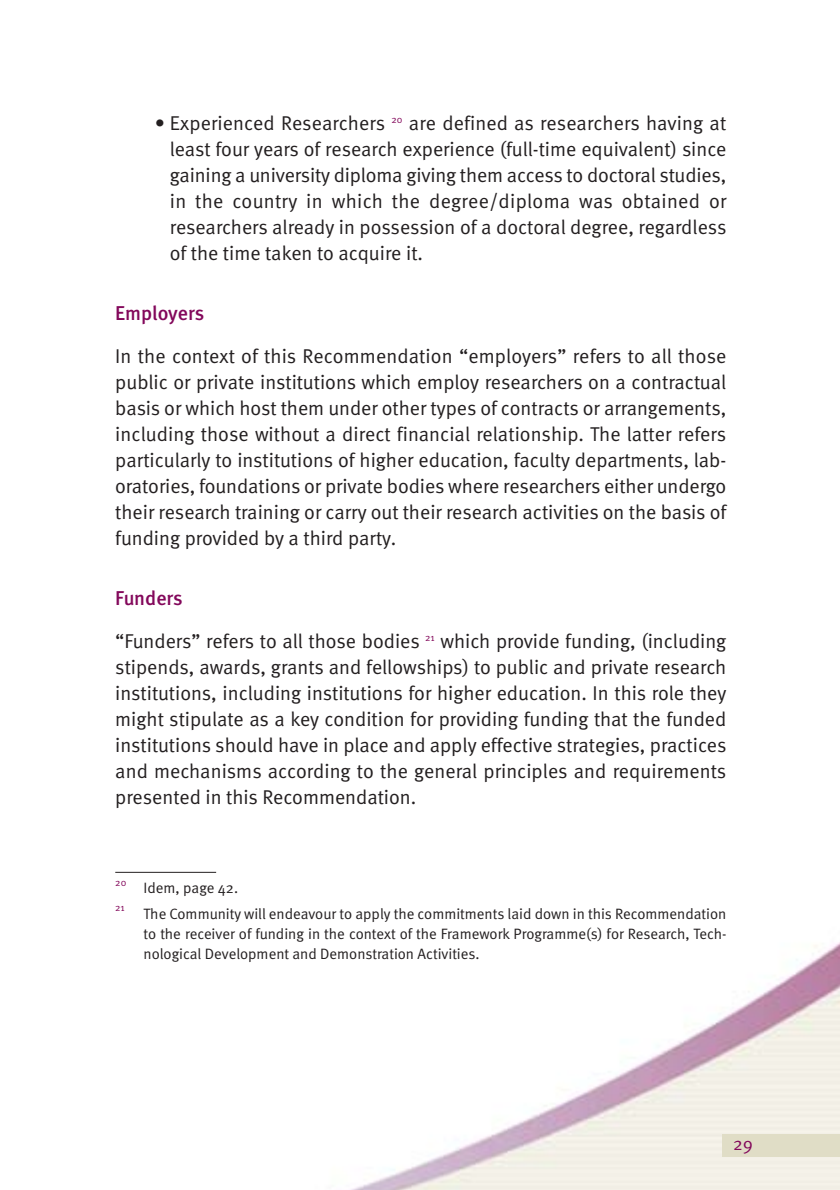
<style>
.page{position:relative;width:840px;height:1190px;background:#fff}
.page>*{position:absolute;margin:0;border:0;box-sizing:border-box;transform-origin:0 0}
.t1{font:20px/26px "Meta Normal";color:#231f20;text-align:justify}
.t2{font:500 20px "Meta";letter-spacing:-.005em;color:#83085b}
.t3{font:18px "Meta Normal";color:#83085b}
.t4{font:15px/20px "Meta Normal";color:#231f20;text-align:justify}
.t5{font:10px "Meta Normal";color:#83085b}
</style>
<div class="page">
<img style="left:351px;top:942px;width:489px;height:248px">
<div style="left:723px;top:1134px;width:117px;height:23px;background:#e0ddc6"></div>
<div style="left:113px;top:826px;width:615px;height:139px;background:#fff"></div>
<hr style="left:115px;top:872px;width:101px;height:1px;background:#231f20">
<p class="t1" style="left:170px;top:112px;width:558px;text-indent:-15px">• Experienced Researchers <sup>20</sup> are defined as researchers having at least four years of research experience (full-time equivalent) since gaining a university diploma giving them access to doctoral studies, in the country in which the degree/diploma was obtained or researchers already in possession of a doctoral degree, regardless of the time taken to acquire it.</p>
<p class="t2" style="left:115px;top:305px;width:91px">Employers</p>
<p class="t1" style="left:115px;top:345px;width:613px">In the context of this Recommendation “employers” refers to all those public or private institutions which employ researchers on a contractual basis or which host them under other types of contracts or arrangements, including those without a direct financial relationship. The latter refers particularly to institutions of higher education, faculty departments, lab&shy;oratories, foundations or private bodies where researchers either undergo their research training or carry out their research activities on the basis of funding provided by a third party.</p>
<p class="t2" style="left:115px;top:590px;width:69px">Funders</p>
<p class="t1" style="left:115px;top:630px;width:613px">“Funders” refers to all those bodies <sup>21</sup> which provide funding, (including stipends, awards, grants and fellowships) to public and private research institutions, including institutions for higher education. In this role they might stipulate as a key condition for providing funding that the funded institutions should have in place and apply effective strategies, practices and mechanisms according to the general principles and requirements presented in this Recommendation.</p>
<p class="t5" style="left:115px;top:878px;width:13px">20</p>
<p class="t4" style="left:144px;top:879px;width:96px">Idem, page 42.</p>
<p class="t5" style="left:115px;top:904px;width:11px">21</p>
<p class="t4" style="left:144px;top:905px;width:584px">The Community will endeavour to apply the commitments laid down in this Recommendation to the receiver of funding in the context of the Framework Programme(s) for Research, Tech&shy;nological Development and Demonstration Activities.</p>
<p class="t3" style="left:733px;top:1136px;width:21px">29</p>
</div>
